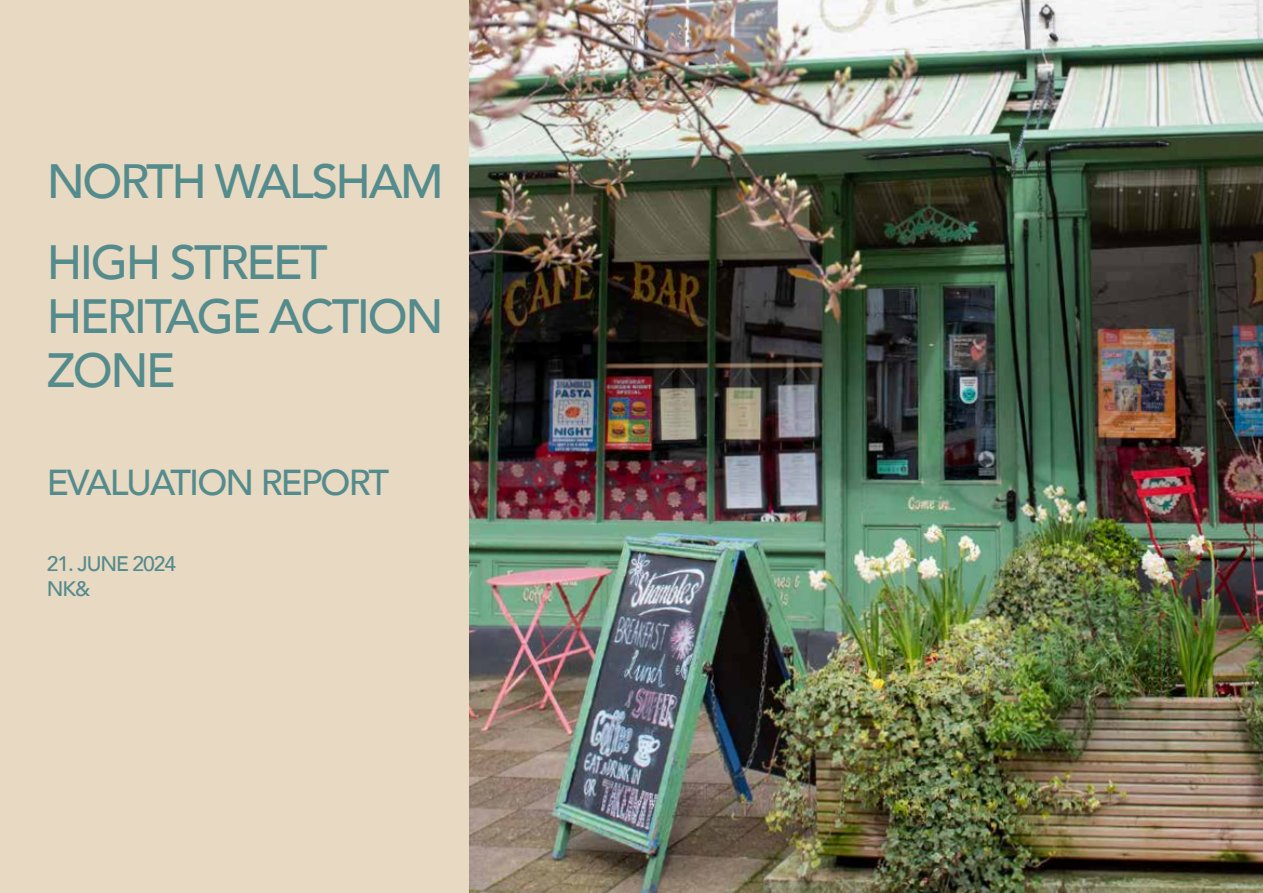
<style>
.page{position:relative;width:1263px;height:893px;background:#fff}
.page>*{position:absolute;margin:0;border:0;box-sizing:border-box;transform-origin:0 0}
.t1{font:500 48px/81px "Avenir";letter-spacing:-.05em;color:#548b8c}
.t2{font:500 36px "Avenir";letter-spacing:-.05em;color:#548b8c}
.t3{font:500 21px/25.2px "Avenir";letter-spacing:-.05em;color:#548b8c}
</style>
<div class="page">
<img style="left:468px;top:0;width:795px;height:893px">
<div style="left:0;top:0;width:468px;height:893px;background:#e8d9c2"></div>
<p class="t1" style="left:47px;top:138px;width:398px">NORTH WALSHAM<br>HIGH STREET</p>
<p class="t1" style="left:47px;top:287px;width:398px;line-height:54px">HERITAGE ACTION<br>ZONE</p>
<p class="t2" style="left:47px;top:452px;width:344px">EVALUATION REPORT</p>
<p class="t3" style="left:47px;top:550px;width:131px">21. JUNE 2024<br>NK&amp;</p>
</div>
